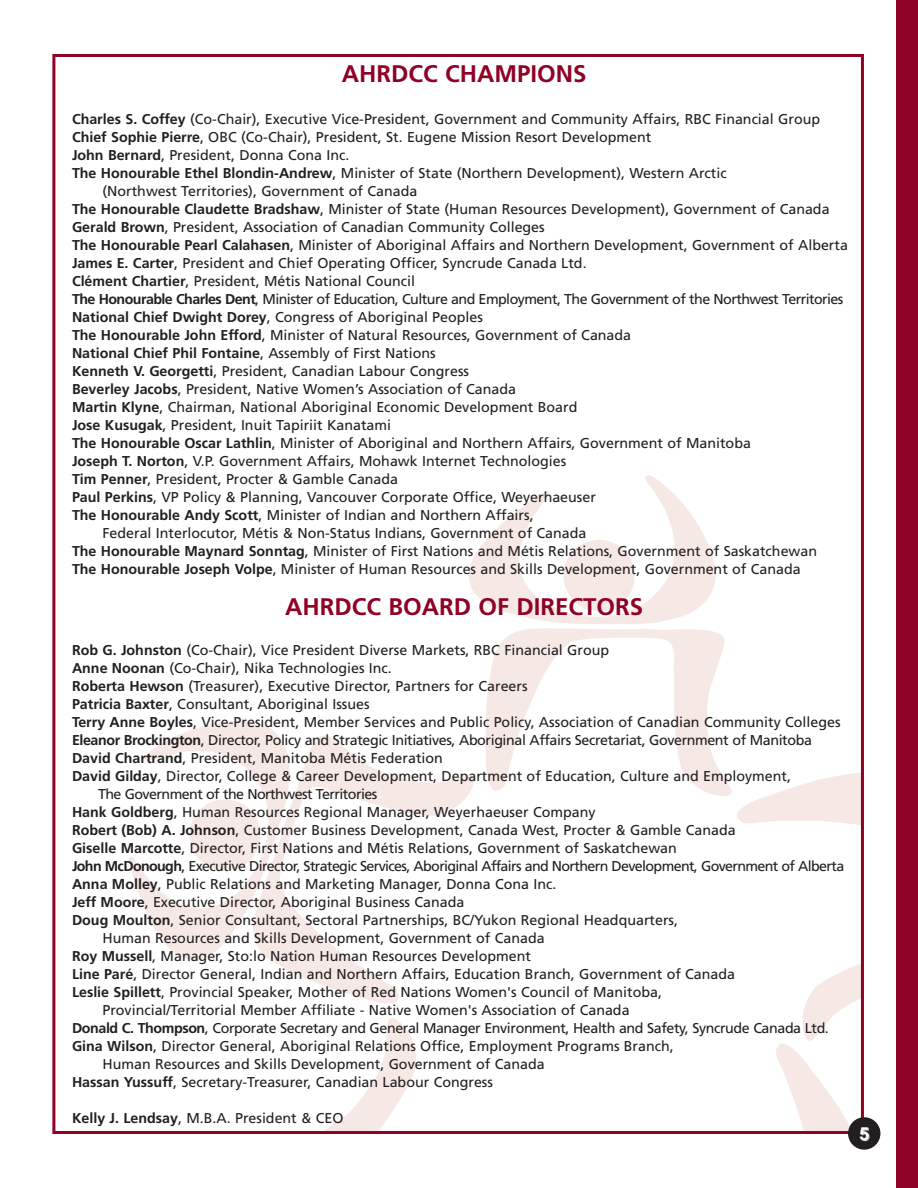
<style>
.page{position:relative;width:918px;height:1188px;background:#fff}
.page>*{position:absolute;margin:0;border:0;box-sizing:border-box;transform-origin:0 0}
.t1{font:700 24px "Frutiger";color:#900126}
.t2{font:700 18px "Arial";color:#fff}
.t3{font:14.25px "Frutiger";color:#231f20}
.t4{font:14.25px "Frutiger";letter-spacing:-.03em;color:#231f20}
.t5{font:14.25px "Frutiger";letter-spacing:-.04em;color:#231f20}
.t6{font:14.25px "Frutiger";letter-spacing:-.045em;color:#231f20}
.t7{font:700 14.25px "Frutiger";color:#231f20}
.s1{font-weight:700}
.s2{font-weight:400}
</style>
<div class="page">
<img style="left:129px;top:475px;width:731px;height:655px">
<div style="left:896px;top:0;width:22px;height:1188px;background:#900126"></div>
<div style="left:848px;top:1117px;width:32px;height:33px;background:#231f20;border-radius:50%"></div>
<h1 class="t1" style="left:342px;top:64px;width:246px">AHRDCC CHAMPIONS</h1>
<p class="t3" style="left:72px;top:114px;width:750px"><span class="s1">Charles S. Coffey</span> (Co-Chair), Executive Vice-President, Government and Community Affairs, RBC Financial Group</p>
<p class="t3" style="left:72px;top:132px;width:581px"><span class="s1">Chief Sophie Pierre</span>, OBC (Co-Chair), President, St. Eugene Mission Resort Development</p>
<p class="t3" style="left:72px;top:150px;width:279px"><span class="s1">John Bernard</span>, President, Donna Cona Inc.</p>
<p class="t3" style="left:72px;top:168px;width:656px"><span class="s1">The Honourable Ethel Blondin-Andrew</span>, Minister of State (Northern Development), Western Arctic</p>
<p class="t3" style="left:102px;top:186px;width:316px">(Northwest Territories), Government of Canada</p>
<p class="t3" style="left:72px;top:204px;width:759px"><span class="s1">The Honourable Claudette Bradshaw</span>, Minister of State (Human Resources Development), Government of Canada</p>
<p class="t3" style="left:72px;top:222px;width:474px"><span class="s1">Gerald Brown</span>, President, Association of Canadian Community Colleges</p>
<p class="t3" style="left:72px;top:240px;width:777px"><span class="s1">The Honourable Pearl Calahasen</span>, Minister of Aboriginal Affairs and Northern Development, Government of Alberta</p>
<p class="t3" style="left:72px;top:258px;width:516px"><span class="s1">James E. Carter</span>, President and Chief Operating Officer, Syncrude Canada Ltd.</p>
<p class="t3" style="left:72px;top:276px;width:345px"><span class="s1">Clément Chartier</span>, President, Métis National Council</p>
<p class="t5" style="left:72px;top:294px;width:773px"><span class="s1">The Honourable Charles Dent</span>, Minister of Education, Culture and Employment, The Government of the Northwest Territories</p>
<p class="t3" style="left:72px;top:312px;width:413px"><span class="s1">National Chief Dwight Dorey</span>, Congress of Aboriginal Peoples</p>
<p class="t3" style="left:72px;top:330px;width:561px"><span class="s1">The Honourable John Efford</span>, Minister of Natural Resources, Government of Canada</p>
<p class="t7" style="left:72px;top:348px;width:365px">National Chief Phil Fontaine<span class="s2">, Assembly of First Nations</span></p>
<p class="t3" style="left:72px;top:366px;width:399px"><span class="s1">Kenneth V. Georgetti</span>, President, Canadian Labour Congress</p>
<p class="t3" style="left:72px;top:384px;width:446px"><span class="s1">Beverley Jacobs</span>, President, Native Women’s Association of Canada</p>
<p class="t3" style="left:72px;top:402px;width:507px"><span class="s1">Martin Klyne</span>, Chairman, National Aboriginal Economic Development Board</p>
<p class="t3" style="left:72px;top:420px;width:321px"><span class="s1">Jose Kusugak</span>, President, Inuit Tapiriit Kanatami</p>
<p class="t3" style="left:72px;top:438px;width:680px"><span class="s1">The Honourable Oscar Lathlin</span>, Minister of Aboriginal and Northern Affairs, Government of Manitoba</p>
<p class="t3" style="left:72px;top:456px;width:496px"><span class="s1">Joseph T. Norton</span>, V.P. Government Affairs, Mohawk Internet Technologies</p>
<p class="t3" style="left:72px;top:474px;width:328px"><span class="s1">Tim Penner</span>, President, Procter &amp; Gamble Canada</p>
<p class="t3" style="left:72px;top:492px;width:525px"><span class="s1">Paul Perkins</span>, VP Policy &amp; Planning, Vancouver Corporate Office, Weyerhaeuser</p>
<p class="t3" style="left:72px;top:510px;width:463px"><span class="s1">The Honourable Andy Scott</span>, Minister of Indian and Northern Affairs,</p>
<p class="t3" style="left:102px;top:528px;width:485px">Federal Interlocutor, Métis &amp; Non-Status Indians, Government of Canada</p>
<p class="t3" style="left:72px;top:546px;width:747px"><span class="s1">The Honourable Maynard Sonntag</span>, Minister of First Nations and Métis Relations, Government of Saskatchewan</p>
<p class="t3" style="left:72px;top:564px;width:730px"><span class="s1">The Honourable Joseph Volpe</span>, Minister of Human Resources and Skills Development, Government of Canada</p>
<h1 class="t1" style="left:285px;top:597px;width:359px">AHRDCC BOARD OF DIRECTORS</h1>
<p class="t3" style="left:72px;top:644px;width:539px"><span class="s1">Rob G. Johnston</span> (Co-Chair), Vice President Diverse Markets, RBC Financial Group</p>
<p class="t3" style="left:72px;top:662px;width:321px"><span class="s1">Anne Noonan</span> (Co-Chair), Nika Technologies Inc.</p>
<p class="t3" style="left:72px;top:680px;width:457px"><span class="s1">Roberta Hewson</span> (Treasurer), Executive Director, Partners for Careers</p>
<p class="t3" style="left:72px;top:698px;width:299px"><span class="s1">Patricia Baxter</span>, Consultant, Aboriginal Issues</p>
<p class="t3" style="left:72px;top:716px;width:770px"><span class="s1">Terry Anne Boyles</span>, Vice-President, Member Services and Public Policy, Association of Canadian Community Colleges</p>
<p class="t4" style="left:72px;top:734px;width:741px"><span class="s1">Eleanor Brockington</span>, Director, Policy and Strategic Initiatives, Aboriginal Affairs Secretariat, Government of Manitoba</p>
<p class="t3" style="left:72px;top:752px;width:372px"><span class="s1">David Chartrand</span>, President, Manitoba Métis Federation</p>
<p class="t3" style="left:72px;top:770px;width:721px"><span class="s1">David Gilday</span>, Director, College &amp; Career Development, Department of Education, Culture and Employment,</p>
<p class="t5" style="left:98px;top:788px;width:281px">The Government of the Northwest Territories</p>
<p class="t3" style="left:72px;top:806px;width:525px"><span class="s1">Hank Goldberg</span>, Human Resources Regional Manager, Weyerhaeuser Company</p>
<p class="t3" style="left:72px;top:824px;width:665px"><span class="s1">Robert (Bob) A. Johnson</span>, Customer Business Development, Canada West, Procter &amp; Gamble Canada</p>
<p class="t3" style="left:72px;top:842px;width:606px"><span class="s1">Giselle Marcotte</span>, Director, First Nations and Métis Relations, Government of Saskatchewan</p>
<p class="t6" style="left:72px;top:860px;width:774px"><span class="s1">John McDonough</span>, Executive Director, Strategic Services, Aboriginal Affairs and Northern Development, Government of Alberta</p>
<p class="t3" style="left:72px;top:878px;width:486px"><span class="s1">Anna Molley</span>, Public Relations and Marketing Manager, Donna Cona Inc.</p>
<p class="t3" style="left:72px;top:896px;width:394px"><span class="s1">Jeff Moore</span>, Executive Director, Aboriginal Business Canada</p>
<p class="t3" style="left:72px;top:914px;width:608px"><span class="s1">Doug Moulton</span>, Senior Consultant, Sectoral Partnerships, BC/Yukon Regional Headquarters,</p>
<p class="t3" style="left:102px;top:932px;width:444px">Human Resources and Skills Development, Government of Canada</p>
<p class="t3" style="left:72px;top:950px;width:461px"><span class="s1">Roy Mussell</span>, Manager, Sto:lo Nation Human Resources Development</p>
<p class="t3" style="left:72px;top:968px;width:665px"><span class="s1">Line Paré</span>, Director General, Indian and Northern Affairs, Education Branch, Government of Canada</p>
<p class="t3" style="left:72px;top:986px;width:592px"><span class="s1">Leslie Spillett</span>, Provincial Speaker, Mother of Red Nations Women's Council of Manitoba,</p>
<p class="t3" style="left:102px;top:1004px;width:529px">Provincial/Territorial Member Affiliate - Native Women's Association of Canada</p>
<p class="t4" style="left:72px;top:1022px;width:758px"><span class="s1">Donald C. Thompson</span>, Corporate Secretary and General Manager Environment, Health and Safety, Syncrude Canada Ltd.</p>
<p class="t3" style="left:72px;top:1040px;width:603px"><span class="s1">Gina Wilson</span>, Director General, Aboriginal Relations Office, Employment Programs Branch,</p>
<p class="t3" style="left:102px;top:1058px;width:444px">Human Resources and Skills Development, Government of Canada</p>
<p class="t3" style="left:72px;top:1076px;width:423px"><span class="s1">Hassan Yussuff</span>, Secretary-Treasurer, Canadian Labour Congress</p>
<p class="t3" style="left:72px;top:1112px;width:273px"><span class="s1">Kelly J. Lendsay</span>, M.B.A. President &amp; CEO</p>
<p class="t2" style="left:859px;top:1127px;width:12px">5</p>
</div>
